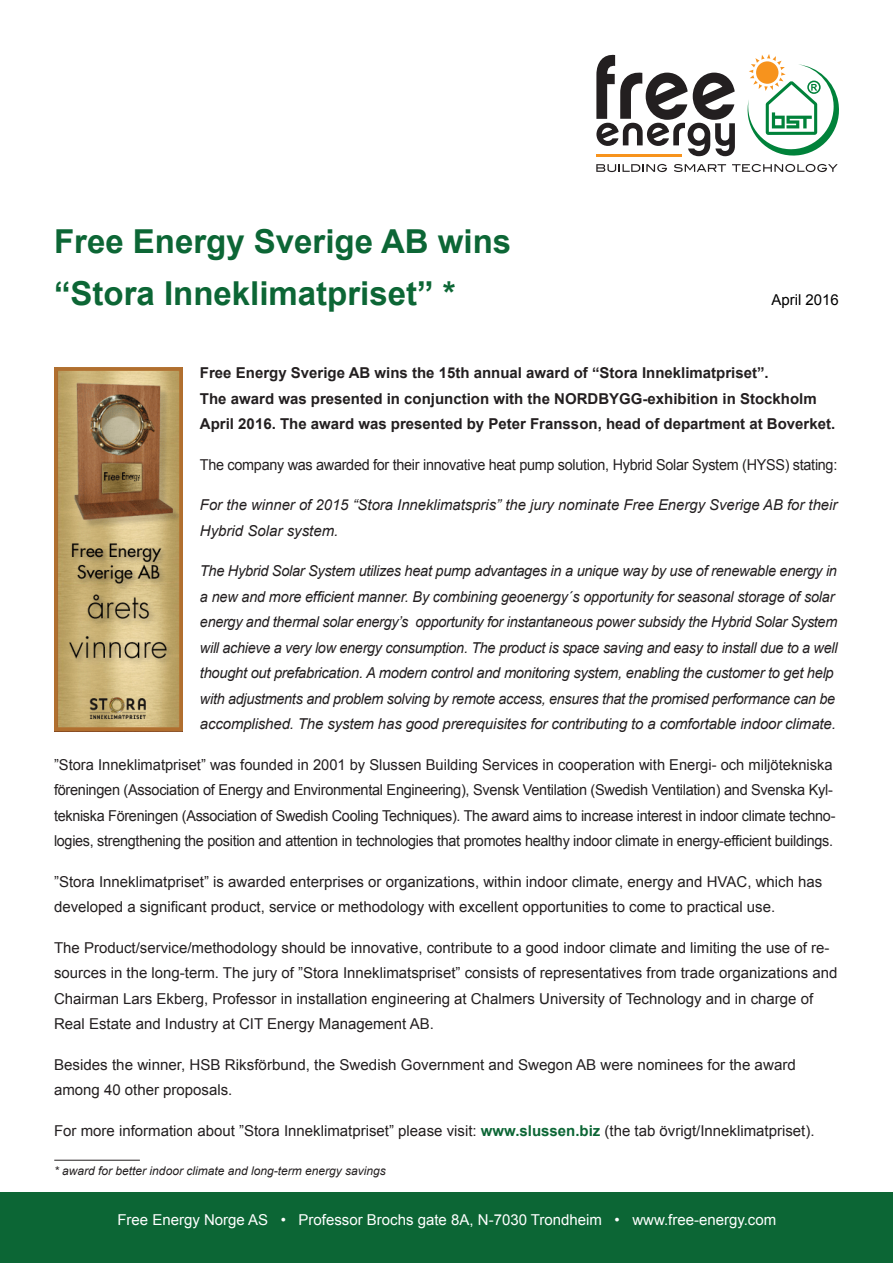
<style>
.page{position:relative;width:893px;height:1263px;background:#fff}
.page>*{position:absolute;margin:0;border:0;box-sizing:border-box;transform-origin:0 0}
.t1{font:700 33px "Arial";color:#0c6635}
.t2{font:15px/25.5px "Arial";color:#231f20}
.t3{font:italic 15px/25.5px "Arial";letter-spacing:-.02em;color:#231f20}
.t4{font:15px/25.5px "Arial";letter-spacing:-.02em;color:#231f20}
.t5{font:700 15px/25.5px "Arial";color:#231f20}
.t6{font:italic 15px/25.5px "Arial";color:#231f20}
.t7{font:15px "Arial";letter-spacing:-.02em;color:#231f20;scale:.96 1}
.t8{font:15px "Arial";color:#fff}
.t9{font:15px "Arial";color:#000}
.t10{font:italic 12px "Arial";color:#231f20}
.s1{font-weight:700;color:#0c6635}
</style>
<div class="page">
<svg style="left:596px;top:54px;width:243px;height:118px"></svg>
<div style="left:756px;top:61px;width:22px;height:23px;background:#f7931d;border-radius:50%"></div>
<div style="left:0;top:1192px;width:893px;height:71px;background:#0c6635"></div>
<img style="left:59px;top:372px;width:119px;height:354px">
<div style="left:54px;top:367px;width:129px;height:364px;border:4px solid #b16f2f"></div>
<hr style="left:54px;top:1160px;width:86px;height:1px;background:#231f20">
<p class="t1" style="left:54px;top:219px;width:459px">Free Energy Sverige AB wins</p>
<p class="t1" style="left:54px;top:272px;width:403px">“Stora Inneklimatpriset” *</p>
<p class="t9" style="left:771px;top:290px;width:69px">April 2016</p>
<p class="t5" style="left:200px;top:360px;width:637px">Free Energy Sverige AB wins the 15th annual award of “Stora Inneklimatpriset”.<br>The award was presented in conjunction with the NORDBYGG-exhibition in Stockholm<br>April 2016. The award was presented by Peter Fransson, head of department at Boverket.</p>
<p class="t7" style="left:200px;top:454px;width:665px">The company was awarded for their innovative heat pump solution, Hybrid Solar System (HYSS) stating:</p>
<p class="t6" style="left:200px;top:492px;width:639px">For the winner of 2015 “Stora Inneklimatspris” the jury nominate Free Energy Sverige AB for their<br>Hybrid Solar system.</p>
<p class="t3" style="left:200px;top:558px;width:639px">The Hybrid Solar System utilizes heat pump advantages in a unique way by use of renewable energy in a new and more efficient manner. By combining geoenergy´s opportunity for seasonal storage of solar energy and thermal solar energy’s opportunity for instantaneous power subsidy the Hybrid Solar System will achieve a very low energy consumption. The product is space saving and easy to install due to a well thought out prefabrication. A modern control and monitoring system, enabling the customer to get help with adjustments and problem solving by remote access, ensures that the promised performance can be accomplished. The system has good prerequisites for contributing to a comfortable indoor climate.</p>
<p class="t4" style="left:54px;top:752px;width:783px">”Stora Inneklimatpriset” was founded in 2001 by Slussen Building Services in cooperation with Energi- och miljötekniska föreningen (Association of Energy and Environmental Engineering), Svensk Ventilation (Swedish Ventilation) and Svenska Kyl&shy;tekniska Föreningen (Association of Swedish Cooling Techniques). The award aims to increase interest in indoor climate techno&shy;logies, strengthening the position and attention in technologies that promotes healthy indoor climate in energy-efficient buildings.</p>
<p class="t2" style="left:54px;top:869px;width:770px">”Stora Inneklimatpriset” is awarded enterprises or organizations, within indoor climate, energy and HVAC, which has developed a significant product, service or methodology with excellent opportunities to come to practical use.</p>
<p class="t2" style="left:54px;top:935px;width:785px">The Product/service/methodology should be innovative, contribute to a good indoor climate and limiting the use of re&shy;sources in the long-term. The jury of ”Stora Inneklimatspriset” consists of representatives from trade organizations and Chairman Lars Ekberg, Professor in installation engineering at Chalmers University of Technology and in charge of Real Estate and Industry at CIT Energy Management AB.</p>
<p class="t2" style="left:54px;top:1052px;width:743px">Besides the winner, HSB Riksförbund, the Swedish Government and Swegon AB were nominees for the award among 40 other proposals.</p>
<p class="t2" style="left:54px;top:1118px;width:762px">For more information about ”Stora Inneklimatpriset” please visit: <span class="s1">www.slussen.biz</span> (the tab övrigt/Inneklimatpriset).</p>
<p class="t10" style="left:54px;top:1163px;width:333px">* award for better indoor climate and long-term energy savings</p>
<p class="t8" style="left:117px;top:1210px;width:660px">Free Energy Norge AS • Professor Brochs gate 8A, N-7030 Trondheim • www.free-energy.com</p>
</div>
